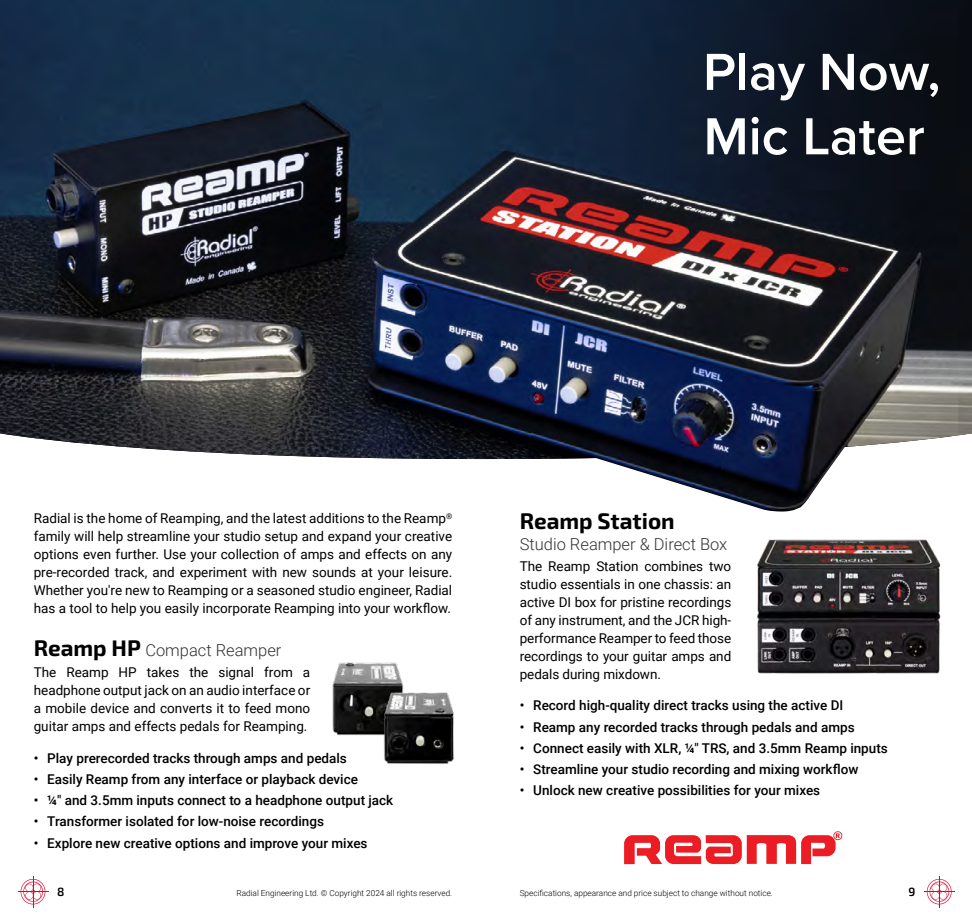
<style>
.page{position:relative;width:972px;height:918px;background:#fff}
.page>*{position:absolute;margin:0;border:0;box-sizing:border-box;transform-origin:0 0}
.t1{font:600 54px "Proxima Nova";color:#fff}
.t2{font:700 22.5px "Exo 2.0";color:#000}
.t3{font:300 16.5px "Roboto";color:#333}
.t4{font:13.5px/18px "Roboto";color:#000;text-align:justify}
.t5{font:500 13.5px "Roboto";color:#000}
.t6{font:600 12px "Exo 2.0";color:#000}
.t7{font:300 8.25px "Roboto";color:#000}
.s1{font-family:"Exo 2.0";font-weight:700;font-size:22.5px;color:#000}
</style>
<div class="page">
<hr style="left:924px;top:891px;width:30px;height:1px;background:#ea0029">
<hr style="left:939px;top:876px;width:1px;height:31px;background:#ea0029">
<svg style="left:927px;top:879px;width:25px;height:25px"></svg>
<hr style="left:18px;top:891px;width:30px;height:1px;background:#ea0029">
<hr style="left:33px;top:876px;width:1px;height:31px;background:#ea0029">
<svg style="left:21px;top:879px;width:24px;height:25px"></svg>
<img style="left:0;top:0;width:972px;height:459px">
<svg style="left:624px;top:831px;width:218px;height:33px"></svg>
<img style="left:757px;top:539px;width:184px;height:135px">
<img style="left:332px;top:662px;width:71px;height:74px">
<img style="left:379px;top:684px;width:75px;height:80px">
<img style="left:531px;top:401px;width:336px;height:111px">
<h1 class="t1" style="left:703px;top:32px;width:239px">Play Now,</h1>
<h1 class="t1" style="left:704px;top:96px;width:223px">Mic Later</h1>
<p class="t4" style="left:34px;top:509px;width:420px">Radial is the home of Reamping, and the latest additions to the Reamp<sup>® </sup>family will help streamline your studio setup and expand your creative options even further. Use your collection of amps and effects on any pre-recorded track, and experiment with new sounds at your leisure.<br>Whether you're new to Reamping or a seasoned studio engineer, Radial has a tool to help you easily incorporate Reamping into your workflow.</p>
<p class="t3" style="left:34px;top:638px;width:249px"><span class="s1">Reamp HP</span> Compact Reamper</p>
<p class="t4" style="left:34px;top:663px;width:278px">The Reamp HP takes the signal from a headphone output jack on an audio interface or a mobile device and converts it to feed mono guitar amps and effects pedals for Reamping.</p>
<p class="t5" style="left:34px;top:748px;width:315px">• Play prerecorded tracks through amps and pedals</p>
<p class="t5" style="left:34px;top:770px;width:326px">• Easily Reamp from any interface or playback device</p>
<p class="t5" style="left:34px;top:791px;width:361px">• ¼" and 3.5mm inputs connect to a headphone output jack</p>
<p class="t5" style="left:34px;top:812px;width:292px">• Transformer isolated for low-noise recordings</p>
<p class="t5" style="left:34px;top:833px;width:335px">• Explore new creative options and improve your mixes</p>
<h2 class="t2" style="left:520px;top:507px;width:156px">Reamp Station</h2>
<p class="t3" style="left:520px;top:532px;width:209px">Studio Reamper &amp; Direct Box</p>
<p class="t4" style="left:520px;top:557px;width:213px">The Reamp Station combines two studio essentials in one chassis: an active DI box for pristine recordings of any instrument, and the JCR high&shy;performance Reamper to feed those recordings to your guitar amps and pedals during mixdown.</p>
<p class="t5" style="left:520px;top:696px;width:325px">• Record high-quality direct tracks using the active DI</p>
<p class="t5" style="left:520px;top:717px;width:336px">• Reamp any recorded tracks through pedals and amps</p>
<p class="t5" style="left:520px;top:739px;width:370px">• Connect easily with XLR, ¼" TRS, and 3.5mm Reamp inputs</p>
<p class="t5" style="left:520px;top:760px;width:340px">• Streamline your studio recording and mixing workflow</p>
<p class="t5" style="left:520px;top:781px;width:302px">• Unlock new creative possibilities for your mixes</p>
<p class="t6" style="left:57px;top:884px;width:9px">8</p>
<p class="t7" style="left:237px;top:887px;width:217px">Radial Engineering Ltd. © Copyright 2024 all rights reserved.</p>
<p class="t7" style="left:520px;top:887px;width:255px">Specifications, appearance and price subject to change without notice.</p>
<p class="t6" style="left:909px;top:884px;width:8px">9</p>
</div>
